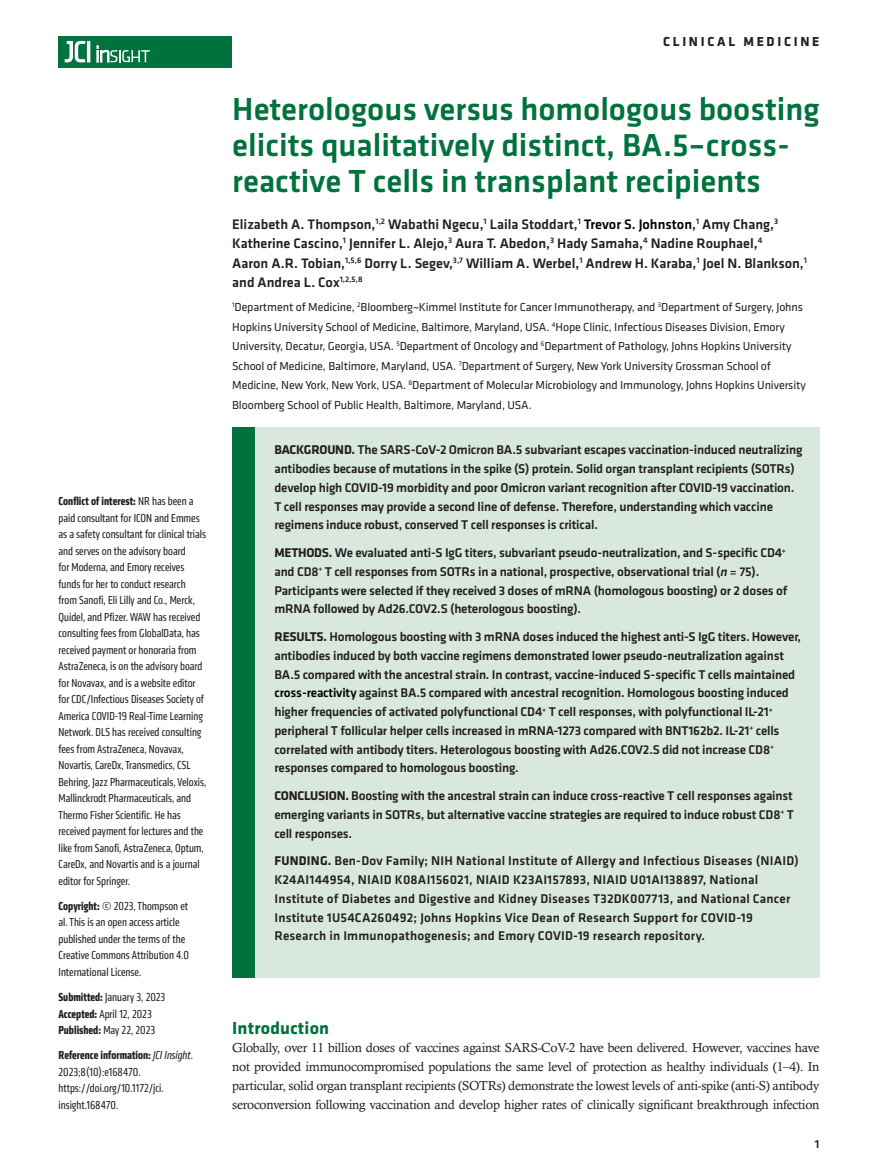
<style>
.page{position:relative;width:878px;height:1175px;background:#fff}
.page>*{position:absolute;margin:0;border:0;box-sizing:border-box;transform-origin:0 0}
.t1{font:500 33px/36px "Klavika Basic";color:#00723e}
.t2{font:700 18px "Klavika";letter-spacing:.01em;color:#00723e}
.t3{font:500 14.25px/19.5px "Klavika Basic";color:#231f20}
.t4{font:700 13.5px "Klavika Basic";letter-spacing:.2em;color:#231f20}
.t5{font:500 13.2px/18.8px "Klavika Basic";letter-spacing:-.015em;color:#231f20}
.t6{font:13.2px/18.8px "Calisto MT Std";letter-spacing:-.02em;color:#231f20;text-align:justify}
.t7{font:500 13.2px/18.8px "Klavika Basic";letter-spacing:.015em;color:#231f20}
.t8{font:condensed 12px/16.5px "Klavika";color:#231f20}
.t9{font:12px/19.5px "Klavika";letter-spacing:-.01em;color:#231f20}
.t10{font:500 12px "Klavika Basic";color:#231f20}
.s1{font-weight:700}
.s2{font-style:italic}
.s3{color:#000}
</style>
<div class="page">
<div style="left:59px;top:36px;width:173px;height:31px;background:#00723e"></div>
<hr style="left:87px;top:41px;width:3px;height:21px;background:#fff">
<svg style="left:64px;top:41px;width:21px;height:22px"></svg>
<svg style="left:97px;top:46px;width:53px;height:16px"></svg>
<div style="left:232px;top:427px;width:587px;height:551px;background:#d8e8df"></div>
<div style="left:232px;top:427px;width:22px;height:551px;background:#00723e"></div>
<p class="t8" style="left:59px;top:493px;width:149px"><span class="s1">Conflict of interest:</span> NR has been a paid consultant for ICON and Emmes as a safety consultant for clinical trials and serves on the advisory board<br>for Moderna, and Emory receives funds for her to conduct research from Sanofi, Eli Lilly and Co., Merck, Quidel, and Pfizer. WAW has received consulting fees from GlobalData, has received payment or honoraria from AstraZeneca, is on the advisory board for Novavax, and is a website editor for CDC/Infectious Diseases Society of America COVID-19 Real-Time Learning Network. DLS has received consulting fees from AstraZeneca, Novavax, Novartis, CareDx, Transmedics, CSL Behring, Jazz Pharmaceuticals, Veloxis, Mallinckrodt Pharmaceuticals, and Thermo Fisher Scientific. He has received payment for lectures and the like from Sanofi, AstraZeneca, Optum, CareDx, and Novartis and is a journal editor for Springer.</p>
<p class="t8" style="left:59px;top:897px;width:132px"><span class="s1">Copyright:</span> © 2023, Thompson et al. This is an open access article published under the terms of the<br>Creative Commons Attribution 4.0<br>International License.</p>
<p class="t8" style="left:59px;top:988px;width:108px"><span class="s1">Submitted:</span> January 3, 2023<br><span class="s1">Accepted:</span> April 12, 2023<br><span class="s1">Published:</span> May 22, 2023</p>
<p class="t8" style="left:59px;top:1046px;width:136px"><span class="s1">Reference information:</span> <span class="s2">JCI Insight</span>.<br>2023;8(10):e168470. https://doi.org/10.1172/jci. insight.168470.</p>
<p class="t4" style="left:663px;top:32px;width:158px">CLINICAL MEDICINE</p>
<h1 class="t1" style="left:232px;top:91px;width:589px">Heterologous versus homologous boosting elicits qualitatively distinct, BA.5–cross&shy;reactive T cells in transplant recipients</h1>
<p class="t3" style="left:232px;top:214px;width:576px">Elizabeth A. Thompson,<sup>1,2</sup> Wabathi Ngecu,<sup>1</sup> Laila Stoddart,<sup>1</sup> <span class="s3">Trevor S. Johnston</span>,<sup>1</sup> Amy Chang,<sup>3<br></sup>Katherine Cascino,<sup>1</sup> Jennifer L. Alejo,<sup>3</sup> Aura T. Abedon,<sup>3</sup> Hady Samaha,<sup>4</sup> Nadine Rouphael,<sup>4<br></sup>Aaron A.R. Tobian,<sup>1,5,6</sup> Dorry L. Segev,<sup>3,7</sup> William A. Werbel,<sup>1</sup> Andrew H. Karaba,<sup>1</sup> Joel N. Blankson,<sup>1 </sup>and Andrea L. Cox<sup>1,2,5,8</sup></p>
<p class="t9" style="left:232px;top:297px;width:575px"><sup>1</sup>Department of Medicine, <sup>2</sup>Bloomberg~Kimmel Institute for Cancer Immunotherapy, and <sup>3</sup>Department of Surgery, Johns Hopkins University School of Medicine, Baltimore, Maryland, USA. <sup>4</sup>Hope Clinic, Infectious Diseases Division, Emory University, Decatur, Georgia, USA. <sup>5</sup>Department of Oncology and <sup>6</sup>Department of Pathology, Johns Hopkins University School of Medicine, Baltimore, Maryland, USA. <sup>7</sup>Department of Surgery, New York University Grossman School of Medicine, New York, New York, USA. <sup>8</sup>Department of Molecular Microbiology and Immunology, Johns Hopkins University Bloomberg School of Public Health, Baltimore, Maryland, USA.</p>
<p class="t5" style="left:274px;top:440px;width:529px"><span class="s1">BACKGROUND.</span> The SARS-CoV-2 Omicron BA.5 subvariant escapes vaccination-induced neutralizing antibodies because of mutations in the spike (S) protein. Solid organ transplant recipients (SOTRs) develop high COVID-19 morbidity and poor Omicron variant recognition after COVID-19 vaccination.<br>T cell responses may provide a second line of defense. Therefore, understanding which vaccine regimens induce robust, conserved T cell responses is critical.</p>
<p class="t5" style="left:274px;top:543px;width:514px"><span class="s1">METHODS.</span> We evaluated anti-S IgG titers, subvariant pseudo-neutralization, and S-specific CD4<sup>+ </sup>and CD8<sup>+</sup> T cell responses from SOTRs in a national, prospective, observational trial (<span class="s2">n</span> = 75).<br>Participants were selected if they received 3 doses of mRNA (homologous boosting) or 2 doses of mRNA followed by Ad26.COV2.S (heterologous boosting).</p>
<p class="t5" style="left:274px;top:627px;width:528px"><span class="s1">RESULTS.</span> Homologous boosting with 3 mRNA doses induced the highest anti-S IgG titers. However, antibodies induced by both vaccine regimens demonstrated lower pseudo-neutralization against BA.5 compared with the ancestral strain. In contrast, vaccine-induced S-specific T cells maintained <span class="s3">cross-reactivity</span> against BA.5 compared with ancestral recognition. Homologous boosting induced higher frequencies of activated polyfunctional CD4<sup>+</sup> T cell responses, with polyfunctional IL-21<sup>+ </sup>peripheral T follicular helper cells increased in mRNA-1273 compared with BNT162b2. IL-21<sup>+</sup> cells correlated with antibody titers. Heterologous boosting with Ad26.COV2.S did not increase CD8<sup>+ </sup>responses compared to homologous boosting.</p>
<p class="t5" style="left:274px;top:786px;width:521px;text-align:justify"><span class="s1">CONCLUSION.</span> Boosting with the ancestral strain can induce cross-reactive T cell responses against emerging variants in SOTRs, but alternative vaccine strategies are required to induce robust CD8<sup>+</sup> T cell responses.</p>
<p class="t7" style="left:274px;top:851px;width:526px"><span class="s1">FUNDING.</span> Ben-Dov Family; NIH National Institute of Allergy and Infectious Diseases (NIAID)<br>K24AI144954, NIAID K08AI156021, NIAID K23AI157893, NIAID U01AI138897, National Institute of Diabetes and Digestive and Kidney Diseases T32DK007713, and National Cancer Institute 1U54CA260492; Johns Hopkins Vice Dean of Research Support for COVID-19<br>Research in Immunopathogenesis; and Emory COVID-19 research repository.</p>
<h2 class="t2" style="left:232px;top:1014px;width:98px">Introduction</h2>
<p class="t6" style="left:232px;top:1038px;width:588px">Globally, over 11 billion doses of vaccines against SARS-CoV-2 have been delivered. However, vaccines have not provided immunocompromised populations the same level of protection as healthy individuals (1–4). In particular, solid organ transplant recipients (SOTRs) demonstrate the lowest levels of anti-spike (anti-S) antibody seroconversion following vaccination and develop higher rates of clinically significant breakthrough infection</p>
<p class="t10" style="left:814px;top:1135px;width:6px">1</p>
</div>
